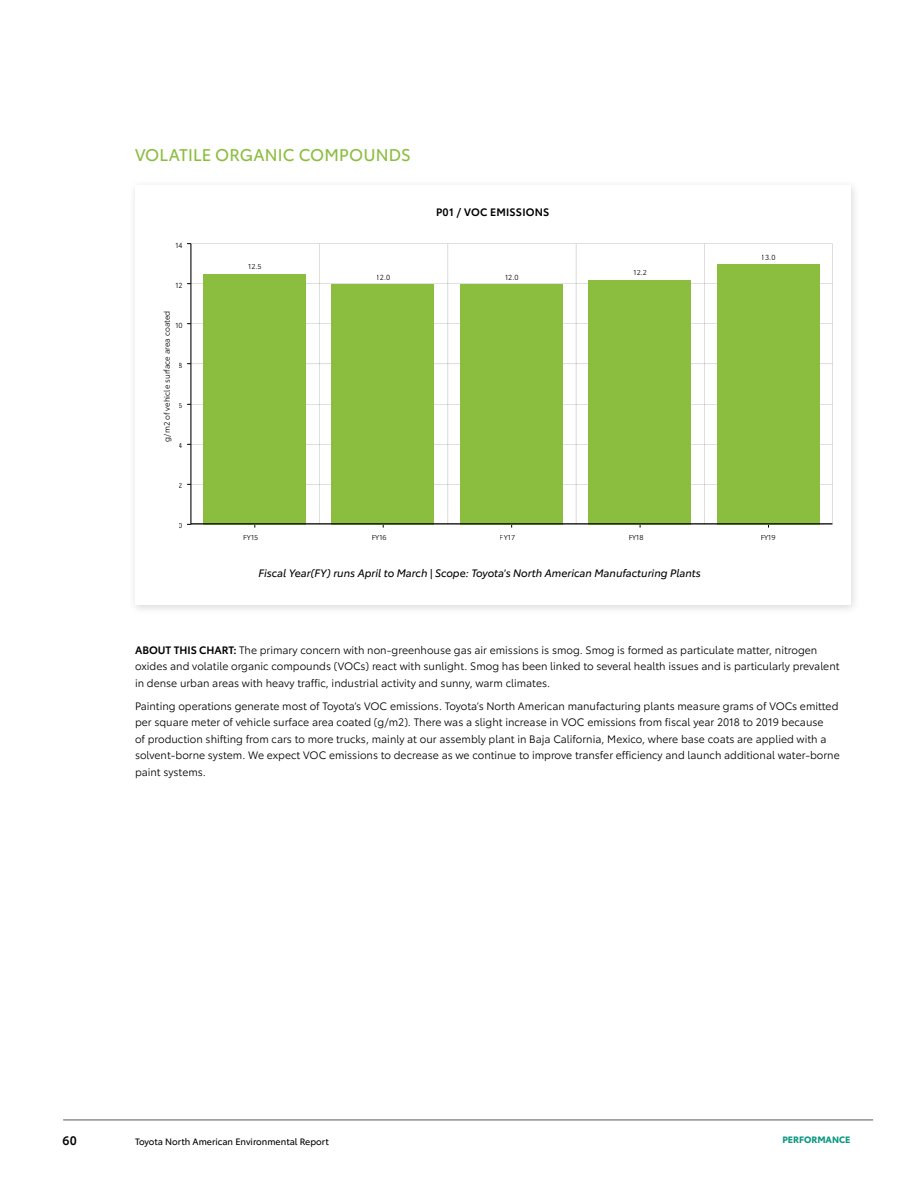
<style>
.page{position:relative;width:918px;height:1188px;background:#fff}
.page>*{position:absolute;margin:0;border:0;box-sizing:border-box;transform-origin:0 0}
.H3_Green_11_13__Targ{font:16.5px "Toyota Type";letter-spacing:.01em;color:#8bbe3f}
.t1{font:600 12px "Toyota Type";color:#000101}
.Caption-Photo-Black{font:10.5px/16.5px "Toyota Type";color:#000}
.Caption-Photo-Black-2{font:italic 10.5px "Toyota Type";color:#000}
.Chart_Title{font:600 10.5px "Toyota Type";letter-spacing:.02em;color:#000}
.t2{font:9px "Toyota Type";color:#000101}
.t3{font:700 9px "Toyota Type";color:#0c9881}
.t4{font:7.8px "Toyota Type";color:#000}
.t5{font:7.05px "Toyota Type";color:#000}
.s1{font-weight:600}
</style>
<div class="page">
<hr style="left:63px;top:1120px;width:810px;height:1px;background:#58585a">
<div style="left:128px;top:179px;width:733px;height:436px;background:#000;opacity:.15"></div>
<div style="left:135px;top:186px;width:715px;height:419px;background:#fff"></div>
<hr style="left:319px;top:244px;width:1px;height:280px;background:#000">
<hr style="left:447px;top:244px;width:1px;height:280px;background:#000">
<hr style="left:576px;top:244px;width:1px;height:280px;background:#000">
<hr style="left:704px;top:244px;width:1px;height:280px;background:#000">
<hr style="left:832px;top:244px;width:1px;height:280px;background:#000">
<hr style="left:191px;top:484px;width:641px;height:1px;background:#000">
<hr style="left:191px;top:444px;width:641px;height:1px;background:#000">
<hr style="left:191px;top:404px;width:641px;height:1px;background:#000">
<hr style="left:191px;top:363px;width:641px;height:1px;background:#000">
<hr style="left:191px;top:323px;width:641px;height:1px;background:#000">
<hr style="left:191px;top:283px;width:641px;height:1px;background:#000">
<hr style="left:191px;top:243px;width:641px;height:1px;background:#000">
<div style="left:203px;top:274px;width:103px;height:250px;background:#8bbe3f"></div>
<div style="left:332px;top:284px;width:102px;height:240px;background:#8bbe3f"></div>
<div style="left:460px;top:284px;width:103px;height:240px;background:#8bbe3f"></div>
<div style="left:588px;top:280px;width:103px;height:244px;background:#8bbe3f"></div>
<div style="left:717px;top:264px;width:102px;height:260px;background:#8bbe3f"></div>
<hr style="left:191px;top:524px;width:641px;height:1px;background:#000">
<hr style="left:191px;top:523px;width:641px;height:1px;background:#000">
<hr style="left:191px;top:244px;width:1px;height:280px;background:#000">
<p class="H3_Green_11_13__Targ" style="left:135px;top:143px;width:277px">VOLATILE ORGANIC COMPOUNDS</p>
<p class="t5" style="left:175px;top:240px;width:9px">14</p>
<p class="t5" style="left:248px;top:262px;width:15px">12.5</p>
<p class="Chart_Title" style="left:436px;top:204px;width:115px">P01 / VOC EMISSIONS</p>
<p class="t5" style="left:175px;top:280px;width:9px">12</p>
<p class="t4" style="left:161px;top:442px;width:133px;rotate:-90deg">g/m2 of vehicle surface area coated</p>
<p class="t5" style="left:175px;top:320px;width:9px">10</p>
<p class="t5" style="left:179px;top:360px;width:6px">8</p>
<p class="t5" style="left:179px;top:401px;width:6px">6</p>
<p class="t5" style="left:179px;top:441px;width:6px">4</p>
<p class="t5" style="left:179px;top:481px;width:6px">2</p>
<p class="t5" style="left:179px;top:521px;width:6px">0</p>
<p class="t5" style="left:377px;top:272px;width:15px">12.0</p>
<p class="t5" style="left:505px;top:272px;width:15px">12.0</p>
<p class="t5" style="left:634px;top:268px;width:15px">12.2</p>
<p class="t5" style="left:762px;top:252px;width:15px">13.0</p>
<p class="t5" style="left:243px;top:532px;width:17px">FY15</p>
<p class="t5" style="left:372px;top:532px;width:17px">FY16</p>
<p class="t5" style="left:500px;top:532px;width:17px">FY17</p>
<p class="t5" style="left:628px;top:532px;width:17px">FY18</p>
<p class="t5" style="left:760px;top:532px;width:17px">FY19</p>
<p class="Caption-Photo-Black-2" style="left:259px;top:566px;width:444px">Fiscal Year(FY) runs April to March | Scope: Toyota's North American Manufacturing Plants</p>
<p class="Caption-Photo-Black" style="left:135px;top:641px;width:706px"><span class="s1">ABOUT THIS CHART:</span> The primary concern with non-greenhouse gas air emissions is smog. Smog is formed as particulate matter, nitrogen oxides and volatile organic compounds (VOCs) react with sunlight. Smog has been linked to several health issues and is particularly prevalent in dense urban areas with heavy traffic, industrial activity and sunny, warm climates.</p>
<p class="Caption-Photo-Black" style="left:135px;top:697px;width:706px">Painting operations generate most of Toyota’s VOC emissions. Toyota’s North American manufacturing plants measure grams of VOCs emitted per square meter of vehicle surface area coated (g/m2). There was a slight increase in VOC emissions from fiscal year 2018 to 2019 because<br>of production shifting from cars to more trucks, mainly at our assembly plant in Baja California, Mexico, where base coats are applied with a solvent-borne system. We expect VOC emissions to decrease as we continue to improve transfer efficiency and launch additional water-borne paint systems.</p>
<p class="t1" style="left:63px;top:1132px;width:16px">60</p>
<p class="t2" style="left:135px;top:1135px;width:195px">Toyota North American Environmental Report</p>
<p class="t3" style="left:782px;top:1133px;width:70px">PERFORMANCE</p>
</div>
